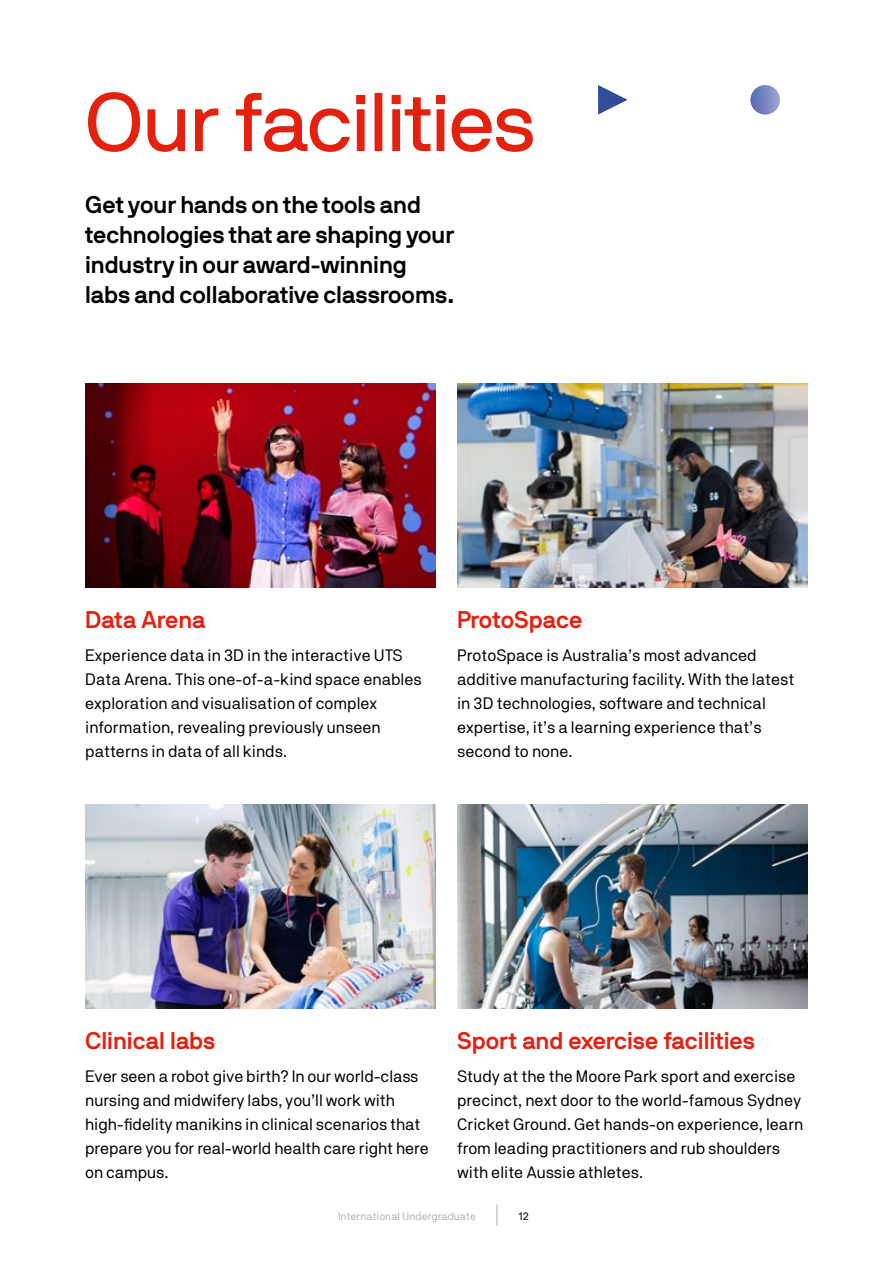
<style>
.page{position:relative;width:893px;height:1263px;background:#fff}
.page>*{position:absolute;margin:0;border:0;box-sizing:border-box;transform-origin:0 0}
.t1{font:82.5px "NB International Pro";letter-spacing:-.02em;color:#e4200e}
.t2{font:700 24px/30px "NB International Pro";color:#000}
.t3{font:700 24px "NB International Pro";color:#e4200e}
.t4{font:16.5px/24px "NB Akademie";color:#000}
.t5{font:10.8px "NB Akademie";color:#b1b2b3}
.t6{font:10.8px "NB Akademie";color:#000}
</style>
<div class="page">
<img style="left:457px;top:383px;width:351px;height:204px">
<img style="left:85px;top:383px;width:351px;height:204px">
<img style="left:85px;top:805px;width:351px;height:204px">
<img style="left:457px;top:805px;width:351px;height:204px">
<svg style="left:598px;top:85px;width:182px;height:30px"></svg>
<svg style="left:497px;top:1204px;width:1px;height:22px"></svg>
<h1 class="t1" style="left:85px;top:75px;width:452px">Our facilities</h1>
<h2 class="t2" style="left:85px;top:189px;width:371px">Get your hands on the tools and technologies that are shaping your industry in our award-winning labs and collaborative classrooms.</h2>
<h2 class="t3" style="left:85px;top:606px;width:122px">Data Arena</h2>
<p class="t4" style="left:85px;top:643px;width:338px">Experience data in 3D in the interactive UTS Data Arena. This one-of-a-kind space enables exploration and visualisation of complex information, revealing previously unseen patterns in data of all kinds.</p>
<h2 class="t3" style="left:457px;top:606px;width:127px">ProtoSpace</h2>
<p class="t4" style="left:457px;top:643px;width:339px">ProtoSpace is Australia’s most advanced additive manufacturing facility. With the latest in 3D technologies, software and technical expertise, it’s a learning experience that’s second to none.</p>
<h2 class="t3" style="left:85px;top:1027px;width:132px">Clinical labs</h2>
<p class="t4" style="left:85px;top:1064px;width:345px">Ever seen a robot give birth? In our world-class nursing and midwifery labs, you’ll work with high-fidelity manikins in clinical scenarios that prepare you for real-world health care right here on campus.</p>
<h2 class="t3" style="left:457px;top:1027px;width:299px">Sport and exercise facilities</h2>
<p class="t4" style="left:457px;top:1064px;width:348px">Study at the the Moore Park sport and exercise precinct, next door to the world-famous Sydney Cricket Ground. Get hands-on experience, learn from leading practitioners and rub shoulders with elite Aussie athletes.</p>
<p class="t5" style="left:338px;top:1209px;width:139px">International Undergraduate</p>
<p class="t6" style="left:518px;top:1209px;width:12px">12</p>
</div>
